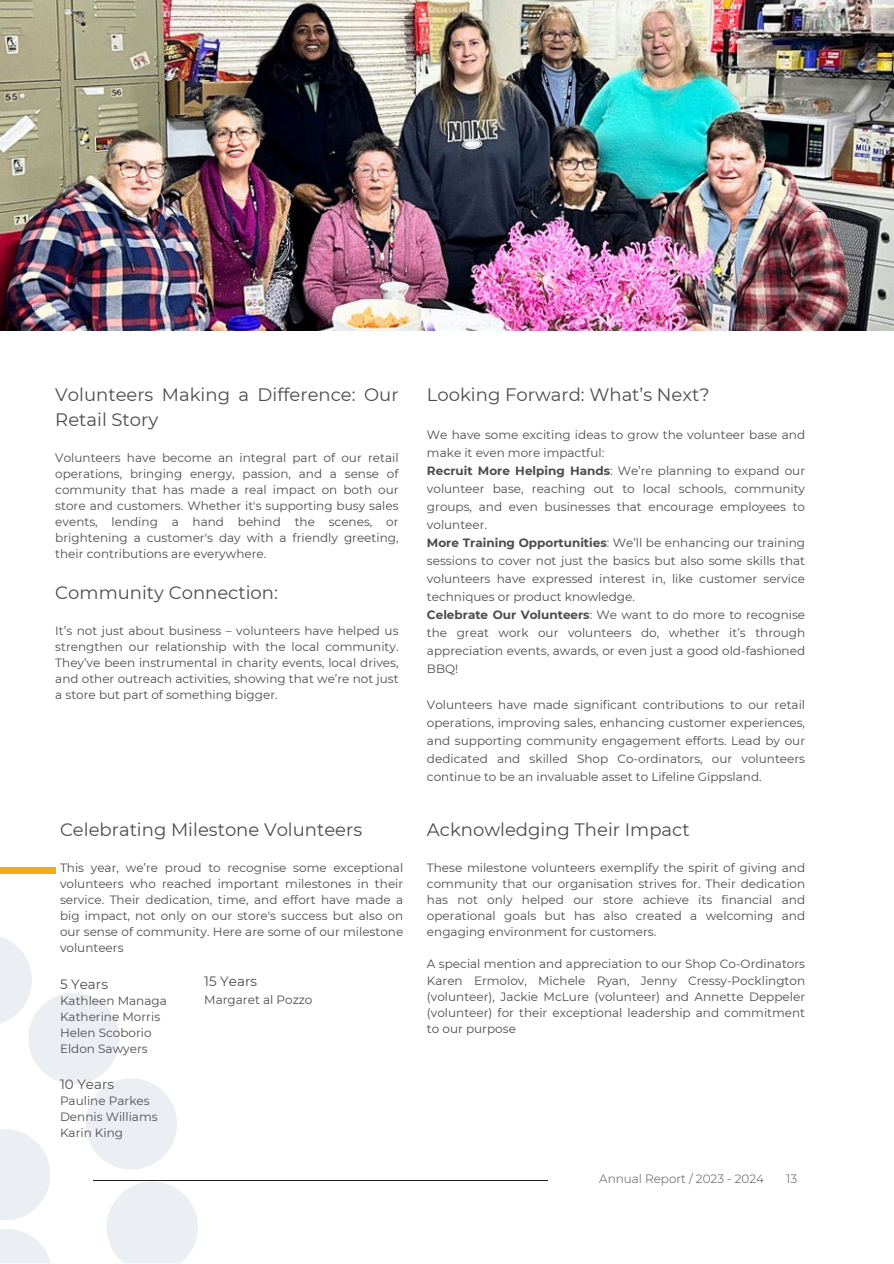
<style>
.page{position:relative;width:894px;height:1264px;background:#fff}
.page>*{position:absolute;margin:0;border:0;box-sizing:border-box;transform-origin:0 0}
.t1{font:18px/25px "Montserrat";color:#4c4c4e}
.t2{font:13.5px "Montserrat";color:#4c4c4e}
.t3{font:12px/16px "Montserrat";color:#4c4c4e;text-align:justify}
.t4{font:300 12px "Montserrat";color:#4c4c4e}
.s1{font-weight:700}
</style>
<div class="page">
<div style="left:0;top:867px;width:55px;height:6px;background:#efac1e"></div>
<svg style="left:0;top:937px;width:198px;height:326px"></svg>
<hr style="left:94px;top:1180px;width:453px;height:1px;background:#231f20">
<img style="left:0;top:0;width:893px;height:331px">
<h1 class="t1" style="left:55px;top:381px;width:344px">Volunteers Making a Difference: Our<br>Retail Story</h1>
<p class="t3" style="left:55px;top:449px;width:344px">Volunteers have become an integral part of our retail operations, bringing energy, passion, and a sense of community that has made a real impact on both our store and customers. Whether it's supporting busy sales events, lending a hand behind the scenes, or brightening a customer's day with a friendly greeting, their contributions are everywhere.</p>
<h1 class="t1" style="left:55px;top:579px;width:224px">Community Connection:</h1>
<p class="t3" style="left:55px;top:622px;width:344px">It’s not just about business – volunteers have helped us strengthen our relationship with the local community.<br>They’ve been instrumental in charity events, local drives, and other outreach activities, showing that we’re not just a store but part of something bigger.</p>
<h1 class="t1" style="left:60px;top:816px;width:303px">Celebrating Milestone Volunteers</h1>
<p class="t3" style="left:60px;top:859px;width:344px">This year, we’re proud to recognise some exceptional volunteers who reached important milestones in their service. Their dedication, time, and effort have made a big impact, not only on our store's success but also on our sense of community. Here are some of our milestone volunteers</p>
<p class="t2" style="left:60px;top:974px;width:49px">5 Years</p>
<p class="t3" style="left:60px;top:991px;width:108px;text-align:left">Kathleen Managa<br>Katherine Morris<br>Helen Scoborio<br>Eldon Sawyers</p>
<p class="t2" style="left:60px;top:1074px;width:56px">10 Years</p>
<p class="t3" style="left:60px;top:1091px;width:99px;text-align:left">Pauline Parkes<br>Dennis Williams<br>Karin King</p>
<p class="t2" style="left:204px;top:972px;width:54px">15 Years</p>
<p class="t3" style="left:204px;top:991px;width:110px">Margaret al Pozzo</p>
<h1 class="t1" style="left:427px;top:381px;width:284px">Looking Forward: What’s Next?</h1>
<p class="t3" style="left:427px;top:425px;width:379px;line-height:18px;text-align:left">We have some exciting ideas to grow the volunteer base and make it even more impactful:<br><span class="s1">Recruit More Helping Hands</span>: We’re planning to expand our volunteer base, reaching out to local schools, community groups, and even businesses that encourage employees to volunteer.<br><span class="s1">More Training Opportunities</span>: We’ll be enhancing our training sessions to cover not just the basics but also some skills that volunteers have expressed interest in, like customer service techniques or product knowledge.<br><span class="s1">Celebrate Our Volunteers</span>: We want to do more to recognise the great work our volunteers do, whether it’s through appreciation events, awards, or even just a good old-fashioned BBQ!</p>
<p class="t3" style="left:427px;top:695px;width:379px;line-height:18px">Volunteers have made significant contributions to our retail operations, improving sales, enhancing customer experiences, and supporting community engagement efforts. Lead by our dedicated and skilled Shop Co-ordinators, our volunteers continue to be an invaluable asset to Lifeline Gippsland.</p>
<h1 class="t1" style="left:427px;top:816px;width:264px">Acknowledging Their Impact</h1>
<p class="t3" style="left:427px;top:859px;width:379px">These milestone volunteers exemplify the spirit of giving and community that our organisation strives for. Their dedication has not only helped our store achieve its financial and operational goals but has also created a welcoming and engaging environment for customers.</p>
<p class="t3" style="left:427px;top:955px;width:379px">A special mention and appreciation to our Shop Co-Ordinators Karen Ermolov, Michele Ryan, Jenny Cressy-Pocklington (volunteer), Jackie McLure (volunteer) and Annette Deppeler (volunteer) for their exceptional leadership and commitment to our purpose</p>
<p class="t4" style="left:599px;top:1170px;width:166px">Annual Report / 2023 - 2024</p>
<p class="t4" style="left:786px;top:1170px;width:12px">13</p>
</div>
